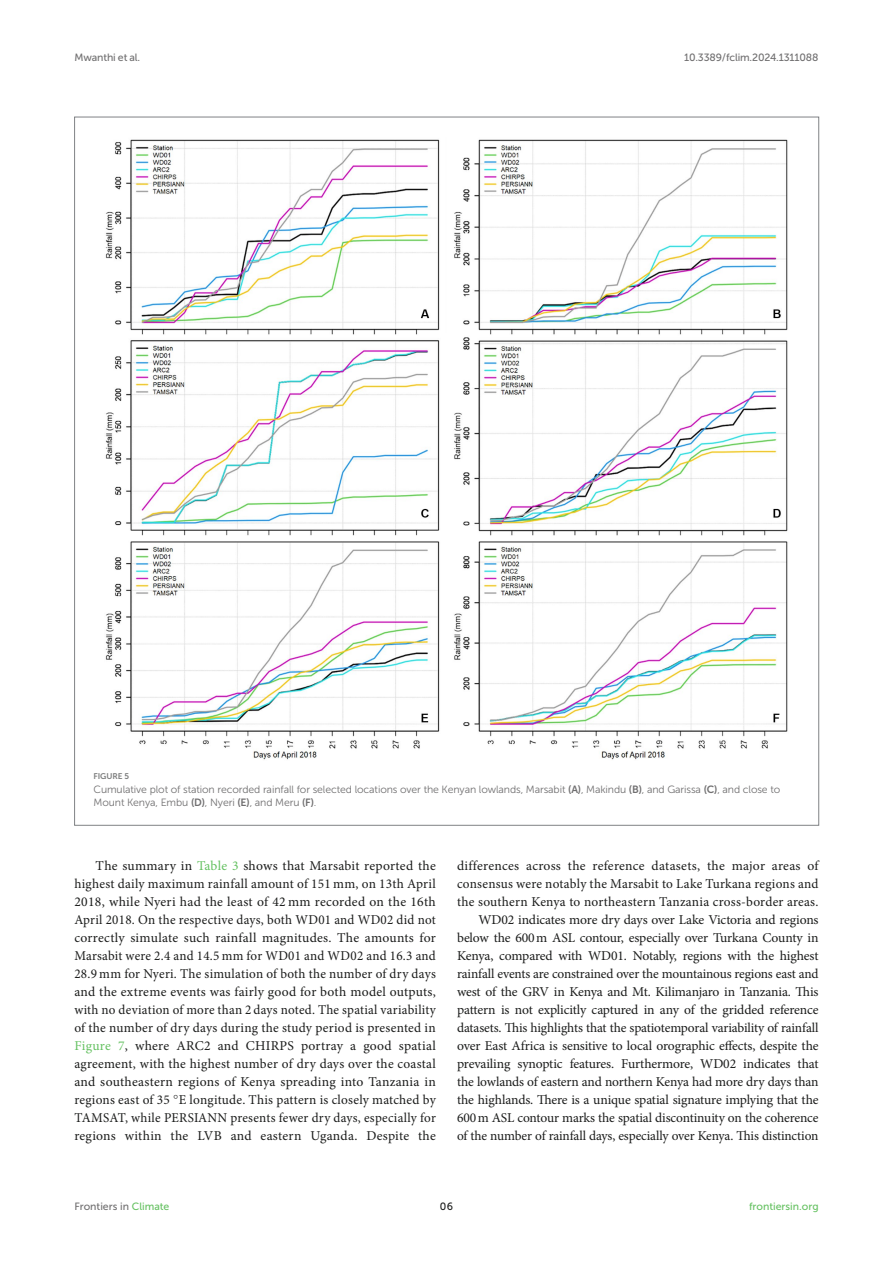
<style>
.page{position:relative;width:893px;height:1263px;background:#fff}
.page>*{position:absolute;margin:0;border:0;box-sizing:border-box;transform-origin:0 0}
.TEXT{font:13.5px/18px "Minion Pro";letter-spacing:.01em;color:#1b1c1b;text-align:justify}
.FIG_LEG{font:10.5px/13.5px "Museo Sans 300";letter-spacing:-.01em;color:#706f70}
.t1{font:10.5px "Museo Sans 500";letter-spacing:-.015em;color:#706f70}
.t2{font:10.5px "Museo Sans 500";color:#65c161}
.t3{font:10.5px "Museo Sans 500";color:#1b1c1b}
.FIG_HD{font:8.25px "Museo Sans 700";letter-spacing:-.01em;color:#7e7f7f}
.s1{font-family:"Museo Sans 700"}
.s2{color:#65c161}
.s3{font-family:"STIX"}
</style>
<div class="page">
<img style="left:105px;top:139px;width:683px;height:621px">
<p class="t1" style="left:74px;top:51px;width:67px">Mwanthi et al.</p>
<p class="t1" style="left:684px;top:51px;width:136px">10.3389/fclim.2024.1311088</p>
<p class="FIG_HD" style="left:94px;top:772px;width:37px">FIGURE 5</p>
<p class="FIG_LEG" style="left:94px;top:782px;width:688px">Cumulative plot of station recorded rainfall for selected locations over the Kenyan lowlands, Marsabit <span class="s1">(A)</span>, Makindu <span class="s1">(B)</span>, and Garissa <span class="s1">(C)</span>, and close to<br>Mount Kenya, Embu <span class="s1">(D)</span>, Nyeri <span class="s1">(E)</span>, and Meru <span class="s1">(F)</span>.</p>
<p class="TEXT" style="left:74px;top:857px;width:363px;text-indent:21px">The summary in <span class="s2">Table 3</span> shows that Marsabit reported the highest daily maximum rainfall amount of 151 mm, on 13th April 2018, while Nyeri had the least of 42 mm recorded on the 16th April 2018. On the respective days, both WD01 and WD02 did not correctly simulate such rainfall magnitudes. The amounts for Marsabit were 2.4 and 14.5 mm for WD01 and WD02 and 16.3 and 28.9 mm for Nyeri. The simulation of both the number of dry days and the extreme events was fairly good for both model outputs, with no deviation of more than 2 days noted. The spatial variability of the number of dry days during the study period is presented in <span class="s2">Figure 7</span>, where ARC2 and CHIRPS portray a good spatial agreement, with the highest number of dry days over the coastal and southeastern regions of Kenya spreading into Tanzania in regions east of 35 <span class="s3">°</span>E longitude. This pattern is closely matched by TAMSAT, while PERSIANN presents fewer dry days, especially for regions within the LVB and eastern Uganda. Despite the</p>
<p class="TEXT" style="left:457px;top:857px;width:363px">differences across the reference datasets, the major areas of consensus were notably the Marsabit to Lake Turkana regions and the southern Kenya to northeastern Tanzania cross-border areas.</p>
<p class="TEXT" style="left:457px;top:911px;width:363px;text-indent:21px">WD02 indicates more dry days over Lake Victoria and regions below the 600m ASL contour, especially over Turkana County in Kenya, compared with WD01. Notably, regions with the highest rainfall events are constrained over the mountainous regions east and west of the GRV in Kenya and Mt. Kilimanjaro in Tanzania. This pattern is not explicitly captured in any of the gridded reference datasets. This highlights that the spatiotemporal variability of rainfall over East Africa is sensitive to local orographic effects, despite the prevailing synoptic features. Furthermore, WD02 indicates that the lowlands of eastern and northern Kenya had more dry days than the highlands. There is a unique spatial signature implying that the 600m ASL contour marks the spatial discontinuity on the coherence of the number of rainfall days, especially over Kenya. This distinction</p>
<p class="t1" style="left:74px;top:1200px;width:97px">Frontiers in <span class="s2">Climate</span></p>
<p class="t3" style="left:440px;top:1200px;width:15px">06</p>
<p class="t2" style="left:749px;top:1200px;width:71px">frontiersin.org</p>
</div>
